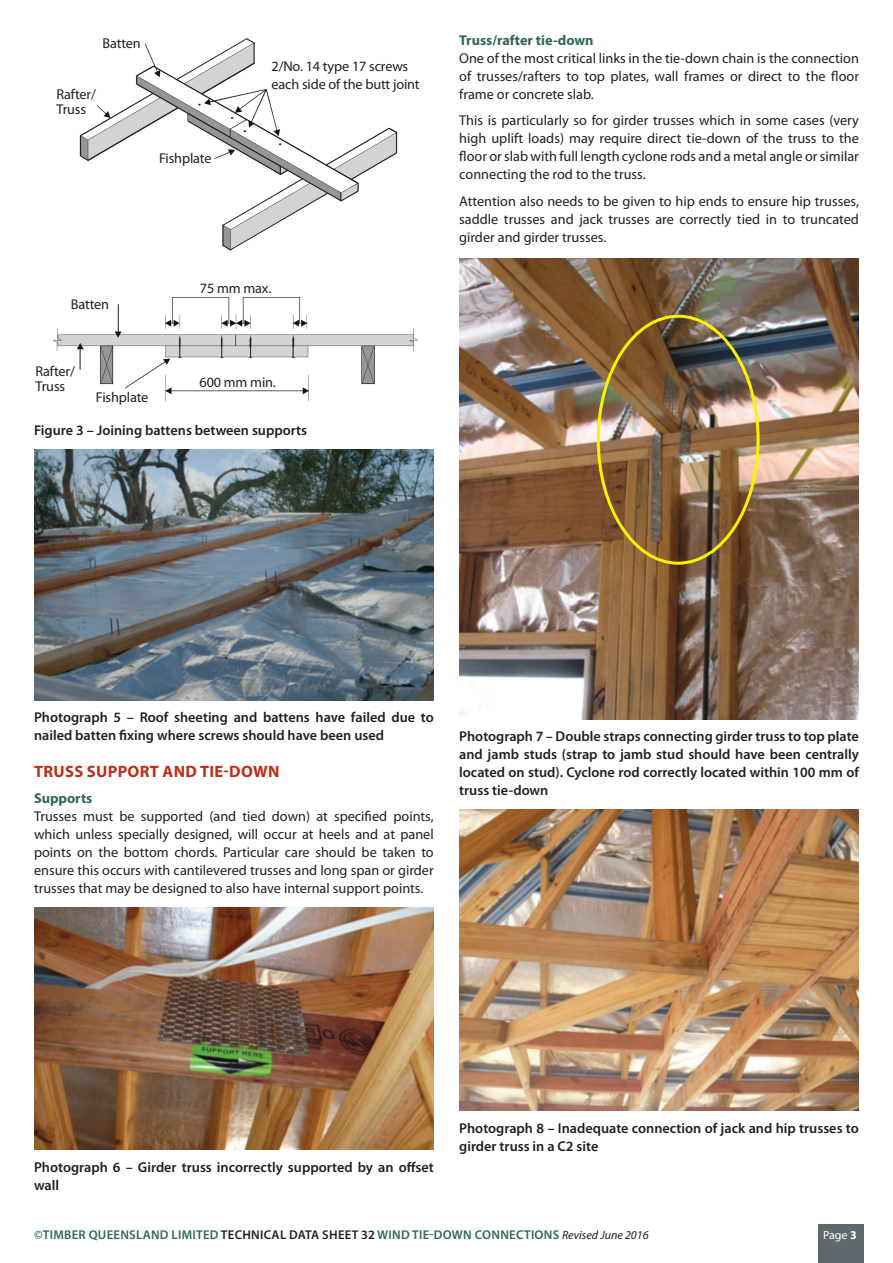
<style>
.page{position:relative;width:893px;height:1263px;background:#fff}
.page>*{position:absolute;margin:0;border:0;box-sizing:border-box;transform-origin:0 0}
.heading{font:700 16.5px "Myriad Pro";letter-spacing:.02em;color:#c02d19}
.body_text{font:14.25px/18px "Myriad Pro";color:#231f20;text-align:justify}
.Figure_Text{font:600 14.25px/18px "Myriad Pro";color:#231f20}
.Sub_green_headings{font:700 14.25px "Myriad Pro";color:#306756}
.t1{font:600 12.75px "Myriad Pro";letter-spacing:.02em;color:#306756}
.t2{font:12px "Myriad Pro";color:#fff}
.s1{color:#231f20}
.s2{font-weight:400;font-style:italic;font-size:12px;color:#231f20}
.s3{font-weight:700}
</style>
<div class="page">
<div style="left:818px;top:1225px;width:45px;height:38px;background:#5f696d"></div>
<img style="left:53px;top:38px;width:365px;height:363px">
<img style="left:34px;top:449px;width:400px;height:251px">
<img style="left:34px;top:907px;width:400px;height:242px">
<img style="left:459px;top:258px;width:400px;height:461px">
<img style="left:459px;top:809px;width:400px;height:302px">
<p class="body_text" style="left:103px;top:34px;width:40px">Batten</p>
<p class="body_text" style="left:56px;top:87px;width:41px;line-height:15px">Rafter/<br>Truss</p>
<p class="body_text" style="left:159px;top:150px;width:54px">Fishplate</p>
<p class="body_text" style="left:271px;top:57px;width:150px">2/No. 14 type 17 screws each side of the butt joint</p>
<p class="body_text" style="left:71px;top:295px;width:40px">Batten</p>
<p class="body_text" style="left:200px;top:279px;width:73px">75 mm max.</p>
<p class="body_text" style="left:36px;top:364px;width:41px;line-height:15px">Rafter/<br>Truss</p>
<p class="body_text" style="left:200px;top:373px;width:78px">600 mm min.</p>
<p class="Figure_Text" style="left:34px;top:421px;width:275px">Figure 3 – Joining battens between supports</p>
<p class="body_text" style="left:96px;top:389px;width:54px">Fishplate</p>
<p class="Sub_green_headings" style="left:459px;top:32px;width:136px">Truss/rafter tie-down</p>
<p class="body_text" style="left:459px;top:49px;width:401px">One of the most critical links in the tie-down chain is the connection of trusses/rafters to top plates, wall frames or direct to the floor frame or concrete slab.</p>
<p class="body_text" style="left:459px;top:112px;width:401px">This is particularly so for girder trusses which in some cases (very high uplift loads) may require direct tie-down of the truss to the floor or slab with full length cyclone rods and a metal angle or similar connecting the rod to the truss.</p>
<p class="body_text" style="left:459px;top:192px;width:401px">Attention also needs to be given to hip ends to ensure hip trusses, saddle trusses and jack trusses are correctly tied in to truncated girder and girder trusses.</p>
<p class="Figure_Text" style="left:34px;top:708px;width:401px">Photograph 5 – Roof sheeting and battens have failed due to nailed batten fixing where screws should have been used</p>
<p class="heading" style="left:34px;top:762px;width:247px">TRUSS SUPPORT AND TIE-DOWN</p>
<p class="Sub_green_headings" style="left:34px;top:790px;width:60px">Supports</p>
<p class="body_text" style="left:34px;top:808px;width:401px">Trusses must be supported (and tied down) at specified points, which unless specially designed, will occur at heels and at panel points on the bottom chords. Particular care should be taken to ensure this occurs with cantilevered trusses and long span or girder trusses that may be designed to also have internal support points.</p>
<p class="Figure_Text" style="left:459px;top:727px;width:401px;text-align:justify">Photograph 7 – Double straps connecting girder truss to top plate and jamb studs (strap to jamb stud should have been centrally located on stud). Cyclone rod correctly located within 100 mm of truss tie-down</p>
<p class="Figure_Text" style="left:34px;top:1157px;width:401px">Photograph 6 – Girder truss incorrectly supported by an offset wall</p>
<p class="Figure_Text" style="left:459px;top:1119px;width:401px">Photograph 8 – Inadequate connection of jack and hip trusses to girder truss in a C2 site</p>
<p class="t1" style="left:34px;top:1226px;width:616px">©TIMBER QUEENSLAND LIMITED <span class="s1">TECHNICAL DATA SHEET 32</span> WIND TIE-DOWN CONNECTIONS <span class="s2">Revised June 2016</span></p>
<p class="t2" style="left:823px;top:1228px;width:35px">Page <span class="s3">3</span></p>
</div>
